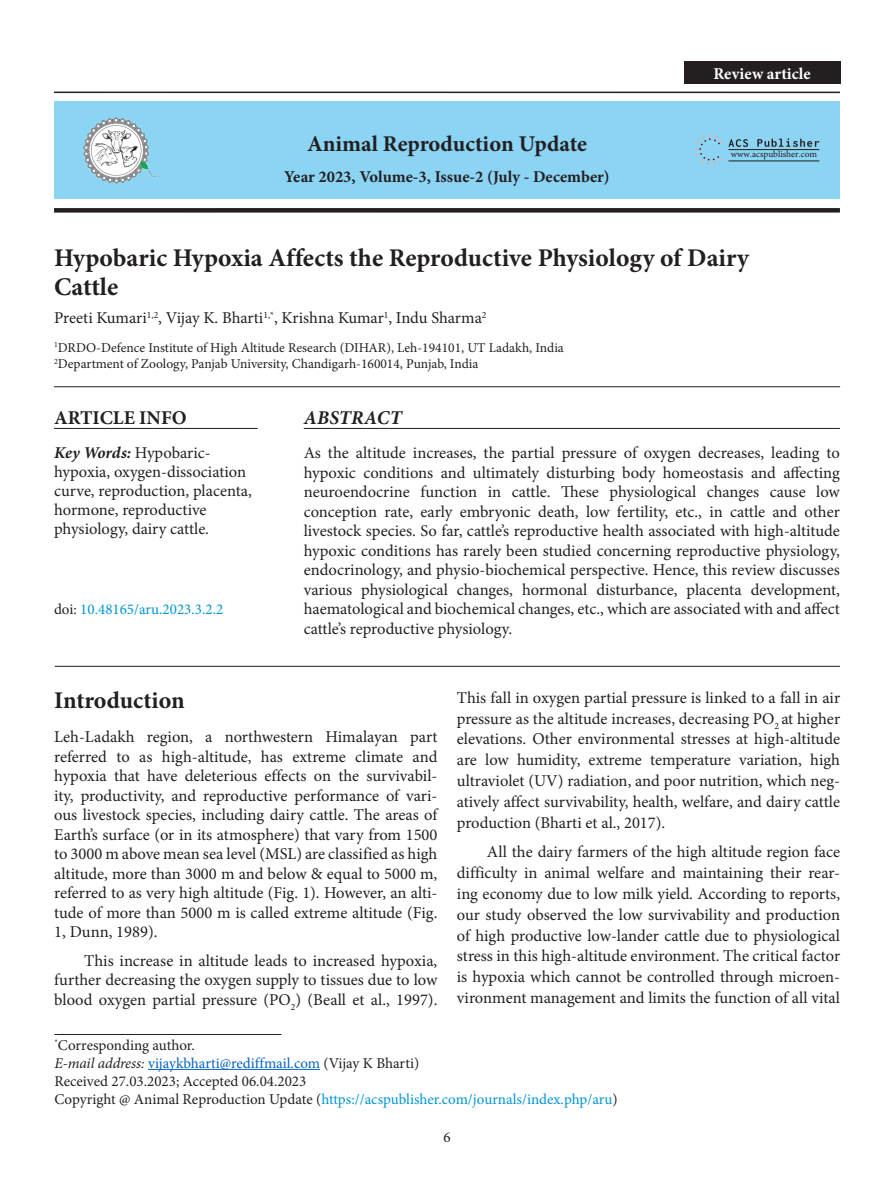
<style>
.page{position:relative;width:894px;height:1191px;background:#fff}
.page>*{position:absolute;margin:0;border:0;box-sizing:border-box;transform-origin:0 0}
.article_title{font:700 25.5px/28.5px "Minion Pro";color:#231f20}
.head-1{font:700 24px "Minion Pro";letter-spacing:-.005em;color:#231f20}
.t1{font:700 22.5px "Minion Pro";color:#231f20}
.Article_Info{font:700 19.5px "Minion Pro";color:#231f20}
.Abstract{font:italic 700 19.5px "Minion Pro";letter-spacing:.01em;color:#231f20}
.para-2{font:16.5px/20.9px "Minion Pro";color:#231f20;text-align:justify}
.abstract_text{font:16.5px/19.5px "Minion Pro";color:#231f20;text-align:justify}
.para-1{font:16.5px/19.5px "Minion Pro";color:#231f20;text-align:justify}
.Article_info_text{font:16.5px/19px "Minion Pro";color:#231f20}
.author_name{font:16.5px "Minion Pro";letter-spacing:-.005em;color:#231f20}
.t2{font:700 16.5px "Minion Pro";color:#231f20}
.t3{font:700 16.5px "Minion Pro";letter-spacing:.005em;color:#fff}
.Email_Section{font:15px "Minion Pro";color:#0095d5}
.Email_Section-2{font:15px "Minion Pro";letter-spacing:-.005em;color:#0563c1}
.Email_Section-3{font:15px "Minion Pro";color:#231f20}
.Corresponding_author{font:15px "Minion Pro";letter-spacing:-.005em;color:#231f20}
.author-affil{font:13.5px "Minion Pro";color:#231f20}
.t4{font:9.3px "Minion Pro";color:#231f20}
.s1{font-weight:700;font-style:italic}
.s2{color:#231f20}
.s3{font-style:italic;color:#231f20}
</style>
<div class="page">
<hr style="left:54px;top:428px;width:204px;height:1px;background:#231f20">
<hr style="left:303px;top:428px;width:536px;height:1px;background:#231f20">
<hr style="left:55px;top:665px;width:784px;height:1px;background:#231f20">
<hr style="left:54px;top:1033px;width:227px;height:1px;background:#231f20">
<hr style="left:148px;top:1068px;width:172px;height:1px;background:#0563c1">
<hr style="left:54px;top:92px;width:785px;height:1px;background:#231f20">
<svg style="left:54px;top:208px;width:785px;height:4px;background:#272324"></svg>
<div style="left:54px;top:102px;width:785px;height:97px;background:#8bd4f4"></div>
<hr style="left:54px;top:386px;width:785px;height:1px;background:#231f20">
<div style="left:683px;top:62px;width:157px;height:22px;background:#231f20"></div>
<img style="left:83px;top:117px;width:81px;height:67px">
<svg style="left:728px;top:139px;width:19px;height:8px"></svg>
<svg style="left:757px;top:138px;width:62px;height:9px"></svg>
<svg style="left:695px;top:135px;width:27px;height:30px"></svg>
<hr style="left:728px;top:149px;width:91px;height:1px;background:#231f20">
<hr style="left:728px;top:160px;width:91px;height:1px;background:#231f20">
<p class="t1" style="left:307px;top:128px;width:281px">Animal Reproduction Update</p>
<p class="t2" style="left:284px;top:165px;width:327px">Year 2023, Volume-3, Issue-2 (July - December)</p>
<p class="t3" style="left:713px;top:62px;width:99px">Review article</p>
<p class="t4" style="left:730px;top:148px;width:88px">www.acspublisher.com</p>
<p class="article_title" style="left:54px;top:244px;width:696px">Hypobaric Hypoxia Affects the Reproductive Physiology of Dairy<br>Cattle</p>
<p class="author_name" style="left:54px;top:307px;width:434px">Preeti Kumari<sup>1,2</sup>, Vijay K. Bharti<sup>1,*</sup>, Krishna Kumar<sup>1</sup>, Indu Sharma<sup>2</sup></p>
<p class="author-affil" style="left:54px;top:338px;width:511px"><sup>1</sup>DRDO-Defence Institute of High Altitude Research (DIHAR), Leh-194101, UT Ladakh, India</p>
<p class="author-affil" style="left:54px;top:355px;width:425px"><sup>2</sup>Department of Zoology, Panjab University, Chandigarh-160014, Punjab, India</p>
<p class="Article_Info" style="left:54px;top:403px;width:134px">ARTICLE INFO</p>
<p class="Article_info_text" style="left:54px;top:443px;width:199px"><span class="s1">Key Words:</span> Hypobaric&shy;hypoxia, oxygen-dissociation curve, reproduction, placenta, hormone, reproductive physiology, dairy cattle.</p>
<p class="Abstract" style="left:304px;top:403px;width:99px">ABSTRACT</p>
<p class="abstract_text" style="left:303px;top:443px;width:537px">As the altitude increases, the partial pressure of oxygen decreases, leading to hypoxic conditions and ultimately disturbing body homeostasis and affecting neuroendocrine function in cattle. These physiological changes cause low conception rate, early embryonic death, low fertility, etc., in cattle and other livestock species. So far, cattle’s reproductive health associated with high-altitude hypoxic conditions has rarely been studied concerning reproductive physiology, endocrinology, and physio-biochemical perspective. Hence, this review discusses various physiological changes, hormonal disturbance, placenta development, haematological and biochemical changes, etc., which are associated with and affect cattle’s reproductive physiology.</p>
<p class="Email_Section" style="left:54px;top:599px;width:171px"><span class="s2">doi:</span> 10.48165/aru.2023.3.2.2</p>
<p class="head-1" style="left:54px;top:683px;width:132px">Introduction</p>
<p class="para-1" style="left:54px;top:727px;width:384px">Leh-Ladakh region, a northwestern Himalayan part referred to as high-altitude, has extreme climate and hypoxia that have deleterious effects on the survivabil&shy;ity, productivity, and reproductive performance of vari&shy;ous livestock species, including dairy cattle. The areas of Earth’s surface (or in its atmosphere) that vary from 1500 to 3000 m above mean sea level (MSL) are classified as high altitude, more than 3000 m and below &amp; equal to 5000 m, referred to as very high altitude (Fig. 1). However, an alti&shy;tude of more than 5000 m is called extreme altitude (Fig.<br>1, Dunn, 1989).</p>
<p class="para-2" style="left:54px;top:950px;width:384px;line-height:19.5px;text-indent:30px">This increase in altitude leads to increased hypoxia, further decreasing the oxygen supply to tissues due to low blood oxygen partial pressure (PO<sub>2</sub>) (Beall et al., 1997).</p>
<p class="para-2" style="left:457px;top:687px;width:384px">This fall in oxygen partial pressure is linked to a fall in air pressure as the altitude increases, decreasing PO<sub>2</sub> at higher elevations. Other environmental stresses at high-altitude are low humidity, extreme temperature variation, high ultraviolet (UV) radiation, and poor nutrition, which neg&shy;atively affect survivability, health, welfare, and dairy cattle production (Bharti et al., 2017).</p>
<p class="para-2" style="left:457px;top:841px;width:384px;text-indent:30px">All the dairy farmers of the high altitude region face difficulty in animal welfare and maintaining their rear&shy;ing economy due to low milk yield. According to reports, our study observed the low survivability and production of high productive low-lander cattle due to physiological stress in this high-altitude environment. The critical factor is hypoxia which cannot be controlled through microen&shy;vironment management and limits the function of all vital</p>
<p class="Corresponding_author" style="left:54px;top:1034px;width:142px"><sup>*</sup>Corresponding author.</p>
<p class="Email_Section-2" style="left:54px;top:1052px;width:366px"><span class="s3">E-mail address:</span> vijaykbharti@rediffmail.com <span class="s2">(Vijay K Bharti)</span></p>
<p class="Email_Section-3" style="left:54px;top:1070px;width:253px">Received 27.03.2023; Accepted 06.04.2023</p>
<p class="Email_Section" style="left:54px;top:1088px;width:564px"><span class="s2">Copyright @ Animal Reproduction Update (</span>https://acspublisher.com/journals/index.php/aru<span class="s2">)</span></p>
<p class="Email_Section-3" style="left:443px;top:1127px;width:9px">6</p>
</div>
